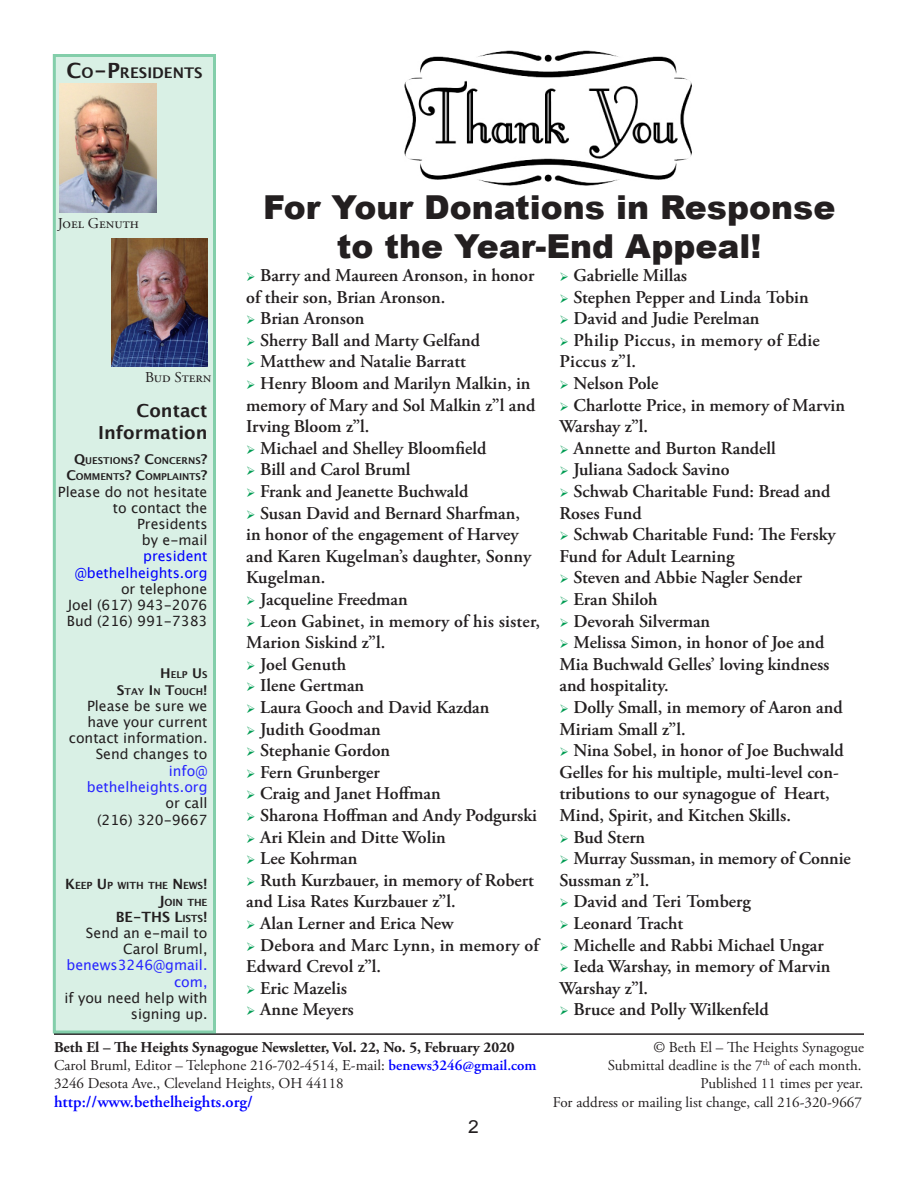
<style>
.page{position:relative;width:918px;height:1188px;background:#fff}
.page>*{position:absolute;margin:0;border:0;box-sizing:border-box;transform-origin:0 0}
.t1{font:900 33px "Arial";color:#231f20}
.t2{font:600 18px/21.6px "Adobe Garamond Pro";color:#231f20}
.t3{font:600 18px/21.6px "Adobe Garamond Pro";letter-spacing:.04em;color:#231f20}
.t4{font:600 18px "Adobe Garamond Pro";letter-spacing:-.02em;color:#231f20}
.t5{font:700 18px "Lucida Grande";color:#231f20}
.t6{font:18px "Arial";color:#231f20;scale:1.07 1}
.t7{font:600 16.5px "Adobe Garamond Pro";color:#00f}
.t8{font:15px "Adobe Garamond Pro";color:#231f20}
.t9{font:700 15px "Adobe Garamond Pro";color:#231f20}
.t10{font:700 14.7px "Lucida Grande";color:#231f20}
.t11{font:14.1px/16.2px "Lucida Grande";color:#231f20;text-align:right}
.t12{font:14.1px/16.2px "Lucida Grande";color:#2725ff;text-align:right}
.t13{font:14.1px "Lucida Grande";color:#00f}
.t14{font:700 14.1px "Lucida Grande";color:#231f20}
.t15{font:700 9.9px "Lucida Grande";letter-spacing:-.015em;color:#231f20}
.t16{font:700 9.45px "Lucida Grande";color:#231f20}
.s1{font-size:21px}
.s2{font-size:13.5px}
.s3{font-size:14.1px}
.s4{font-size:9.9px}
.s5{color:#009c53}
.s6{font-weight:600;color:#00f}
</style>
<div class="page">
<img style="left:404px;top:50px;width:288px;height:136px">
<hr style="left:54px;top:1033px;width:810px;height:2px;background:#231f20">
<div style="left:53px;top:54px;width:163px;height:980px;background:#d9f0e5"></div>
<img style="left:60px;top:83px;width:97px;height:130px">
<img style="left:111px;top:239px;width:97px;height:127px">
<p class="t10" style="left:67px;top:61px;width:137px"><span class="s1">C</span>O<span class="s1">-P</span>RESIDENTS</p>
<p class="t8" style="left:58px;top:214px;width:83px">Joel Genuth</p>
<p class="t8" style="left:145px;top:368px;width:68px">Bud Stern</p>
<p class="t5" style="left:137px;top:396px;width:72px">Contact</p>
<p class="t5" style="left:98px;top:418px;width:111px">Information</p>
<p class="t16" style="left:74px;top:453px;width:135px"><span class="s2">Q</span>UESTIONS<span class="s2">? C</span>ONCERNS<span class="s2">?</span></p>
<p class="t16" style="left:66px;top:469px;width:143px"><span class="s2">C</span>OMMENTS<span class="s2">? C</span>OMPLAINTS<span class="s2">?</span></p>
<p class="t11" style="left:58px;top:484px;width:151px">Please do not hesitate to contact the<br>Presidents</p>
<p class="t11" style="left:142px;top:532px;width:67px">by e-mail</p>
<p class="t13" style="left:143px;top:548px;width:66px">president</p>
<p class="t13" style="left:75px;top:565px;width:134px">@bethelheights.org</p>
<p class="t11" style="left:121px;top:581px;width:88px">or telephone</p>
<p class="t11" style="left:68px;top:597px;width:141px">Joel ‭(617) 943-2076‬</p>
<p class="t11" style="left:67px;top:613px;width:142px">Bud (216) 991-7383</p>
<p class="t16" style="left:160px;top:667px;width:49px"><span class="s2">H</span>ELP <span class="s2">U</span>S</p>
<p class="t16" style="left:117px;top:684px;width:92px"><span class="s2">S</span>TAY <span class="s2">I</span> N <span class="s2">T</span>OUCH <span class="s2">!</span></p>
<p class="t11" style="left:69px;top:698px;width:140px">Please be sure we have your current contact information.</p>
<p class="t11" style="left:96px;top:746px;width:113px">Send changes to</p>
<p class="t12" style="left:169px;top:763px;width:40px">info@</p>
<p class="t12" style="left:87px;top:779px;width:122px">bethelheights.org</p>
<p class="t11" style="left:166px;top:795px;width:43px">or call</p>
<p class="t11" style="left:97px;top:812px;width:112px">(216) 320-9667</p>
<p class="t15" style="left:65px;top:878px;width:144px"><span class="s3">K</span>EEP <span class="s3">U</span> P WITH TH E <span class="s3">N</span> EWS<span class="s3">!</span></p>
<p class="t15" style="left:159px;top:894px;width:50px"><span class="s3">J</span>OIN THE</p>
<p class="t14" style="left:116px;top:905px;width:93px">BE-THS L<span class="s4">ISTS</span>!</p>
<p class="t11" style="left:86px;top:925px;width:123px">Send an e-mail to<br>Carol Bruml,</p>
<p class="t12" style="left:67px;top:957px;width:142px">benews3246@gmail. com,</p>
<p class="t11" style="left:64px;top:990px;width:145px">if you need help with signing up.</p>
<p class="t1" style="left:263px;top:183px;width:574px">For Your Donations in Response</p>
<p class="t1" style="left:337px;top:222px;width:426px">to the Year-End Appeal!</p>
<p class="t2" style="left:246px;top:265px;width:290px"><span class="s5">➢</span> Barry and Maureen Aronson, in honor of their son, Brian Aronson.</p>
<p class="t2" style="left:246px;top:308px;width:120px"><span class="s5">➢</span> Brian Aronson</p>
<p class="t2" style="left:246px;top:330px;width:235px"><span class="s5">➢</span> Sherry Ball and Marty Gelfand</p>
<p class="t2" style="left:246px;top:351px;width:221px"><span class="s5">➢</span> Matthew and Natalie Barratt</p>
<p class="t2" style="left:246px;top:373px;width:291px"><span class="s5">➢</span> Henry Bloom and Marilyn Malkin, in memory of Mary and Sol Malkin z”l and<br>Irving Bloom z”l.</p>
<p class="t2" style="left:246px;top:438px;width:242px"><span class="s5">➢</span> Michael and Shelley Bloomfield</p>
<p class="t2" style="left:246px;top:459px;width:166px"><span class="s5">➢</span> Bill and Carol Bruml</p>
<p class="t2" style="left:246px;top:481px;width:224px"><span class="s5">➢</span> Frank and Jeanette Buchwald</p>
<p class="t2" style="left:246px;top:502px;width:287px"><span class="s5">➢</span> Susan David and Bernard Sharfman, in honor of the engagement of Harvey and Karen Kugelman’s daughter, Sonny<br>Kugelman.</p>
<p class="t2" style="left:246px;top:589px;width:163px"><span class="s5">➢</span> Jacqueline Freedman</p>
<p class="t2" style="left:246px;top:610px;width:295px"><span class="s5">➢</span> Leon Gabinet, in memory of his sister,<br>Marion Siskind z”l.</p>
<p class="t2" style="left:246px;top:654px;width:102px"><span class="s5">➢</span> Joel Genuth</p>
<p class="t2" style="left:246px;top:675px;width:120px"><span class="s5">➢</span> Ilene Gertman</p>
<p class="t2" style="left:246px;top:697px;width:245px"><span class="s5">➢</span> Laura Gooch and David Kazdan</p>
<p class="t2" style="left:246px;top:718px;width:136px"><span class="s5">➢</span> Judith Goodman</p>
<p class="t2" style="left:246px;top:740px;width:145px"><span class="s5">➢</span> Stephanie Gordon</p>
<p class="t2" style="left:246px;top:762px;width:135px"><span class="s5">➢</span> Fern Grunberger</p>
<p class="t2" style="left:246px;top:783px;width:196px"><span class="s5">➢</span> Craig and Janet Hoffman</p>
<p class="t2" style="left:246px;top:805px;width:292px"><span class="s5">➢</span> Sharona Hoffman and Andy Podgurski</p>
<p class="t2" style="left:246px;top:826px;width:201px"><span class="s5">➢</span> Ari Klein and Ditte Wolin</p>
<p class="t2" style="left:246px;top:848px;width:113px"><span class="s5">➢</span> Lee Kohrman</p>
<p class="t2" style="left:246px;top:870px;width:289px"><span class="s5">➢</span> Ruth Kurzbauer, in memory of Robert and Lisa Rates Kurzbauer z”l.</p>
<p class="t2" style="left:246px;top:913px;width:209px"><span class="s5">➢</span> Alan Lerner and Erica New</p>
<p class="t2" style="left:246px;top:934px;width:296px"><span class="s5">➢</span> Debora and Marc Lynn, in memory of<br>Edward Crevol z”l.</p>
<p class="t2" style="left:246px;top:978px;width:102px"><span class="s5">➢</span> Eric Mazelis</p>
<p class="t2" style="left:246px;top:999px;width:109px"><span class="s5">➢</span> Anne Meyers</p>
<p class="t2" style="left:560px;top:265px;width:129px"><span class="s5">➢</span> Gabrielle Millas</p>
<p class="t2" style="left:560px;top:286px;width:251px"><span class="s5">➢</span> Stephen Pepper and Linda Tobin</p>
<p class="t4" style="left:560px;top:308px;width:202px"><span class="s5">➢</span> David and Judie Perelman</p>
<p class="t2" style="left:560px;top:330px;width:262px"><span class="s5">➢</span> Philip Piccus, in memory of Edie</p>
<p class="t2" style="left:560px;top:351px;width:78px">Piccus z”l.</p>
<p class="t2" style="left:560px;top:373px;width:101px"><span class="s5">➢</span> Nelson Pole</p>
<p class="t2" style="left:560px;top:394px;width:287px"><span class="s5">➢</span> Charlotte Price, in memory of Marvin<br>Warshay z”l.</p>
<p class="t2" style="left:560px;top:438px;width:218px"><span class="s5">➢</span> Annette and Burton Randell</p>
<p class="t2" style="left:560px;top:459px;width:172px"><span class="s5">➢</span> Juliana Sadock Savino</p>
<p class="t2" style="left:560px;top:481px;width:272px"><span class="s5">➢</span> Schwab Charitable Fund: Bread and<br>Roses Fund</p>
<p class="t2" style="left:560px;top:524px;width:278px"><span class="s5">➢</span> Schwab Charitable Fund: The Fersky<br>Fund for Adult Learning</p>
<p class="t2" style="left:560px;top:567px;width:244px"><span class="s5">➢</span> Steven and Abbie Nagler Sender</p>
<p class="t2" style="left:560px;top:589px;width:100px"><span class="s5">➢</span> Eran Shiloh</p>
<p class="t2" style="left:560px;top:610px;width:152px"><span class="s5">➢</span> Devorah Silverman</p>
<p class="t2" style="left:560px;top:632px;width:272px"><span class="s5">➢</span> Melissa Simon, in honor of Joe and<br>Mia Buchwald Gelles’ loving kindness and hospitality.</p>
<p class="t2" style="left:560px;top:697px;width:285px"><span class="s5">➢</span> Dolly Small, in memory of Aaron and<br>Miriam Small z”l.</p>
<p class="t2" style="left:560px;top:740px;width:286px"><span class="s5">➢</span> Nina Sobel, in honor of Joe Buchwald Gelles for his multiple, multi-level con&shy;tributions to our synagogue of Heart, Mind, Spirit, and Kitchen Skills.</p>
<p class="t2" style="left:560px;top:826px;width:87px"><span class="s5">➢</span> Bud Stern</p>
<p class="t3" style="left:560px;top:848px;width:293px"><span class="s5">➢</span> Murray Sussman, in memory of Connie<br>Sussman z”l.</p>
<p class="t2" style="left:560px;top:891px;width:193px"><span class="s5">➢</span> David and Teri Tomberg</p>
<p class="t2" style="left:560px;top:913px;width:125px"><span class="s5">➢</span> Leonard Tracht</p>
<p class="t2" style="left:560px;top:934px;width:266px"><span class="s5">➢</span> Michelle and Rabbi Michael Ungar</p>
<p class="t2" style="left:560px;top:956px;width:272px"><span class="s5">➢</span> Ieda Warshay, in memory of Marvin<br>Warshay z”l.</p>
<p class="t2" style="left:560px;top:999px;width:211px"><span class="s5">➢</span> Bruce and Polly Wilkenfeld</p>
<p class="t9" style="left:54px;top:1038px;width:462px">Beth El – The Heights Synagogue Newsletter, Vol. 22, No. 5, February 2020</p>
<p class="t8" style="left:653px;top:1038px;width:212px">© Beth El – The Heights Synagogue</p>
<p class="t8" style="left:54px;top:1056px;width:483px">Carol Bruml, Editor – Telephone 216-702-4514, E-mail: <span class="s6">benews3246@gmail.com</span></p>
<p class="t8" style="left:608px;top:1056px;width:255px">Submittal deadline is the 7<sup>th</sup> of each month.</p>
<p class="t8" style="left:54px;top:1074px;width:291px">3246 Desota Ave., Cleveland Heights, OH 44118</p>
<p class="t8" style="left:701px;top:1074px;width:164px">Published 11 times per year.</p>
<p class="t7" style="left:54px;top:1093px;width:200px">http://www.bethelheights.org/</p>
<p class="t8" style="left:553px;top:1094px;width:311px">For address or mailing list change, call 216-320-9667</p>
<p class="t6" style="left:468px;top:1115px;width:12px">2</p>
</div>
